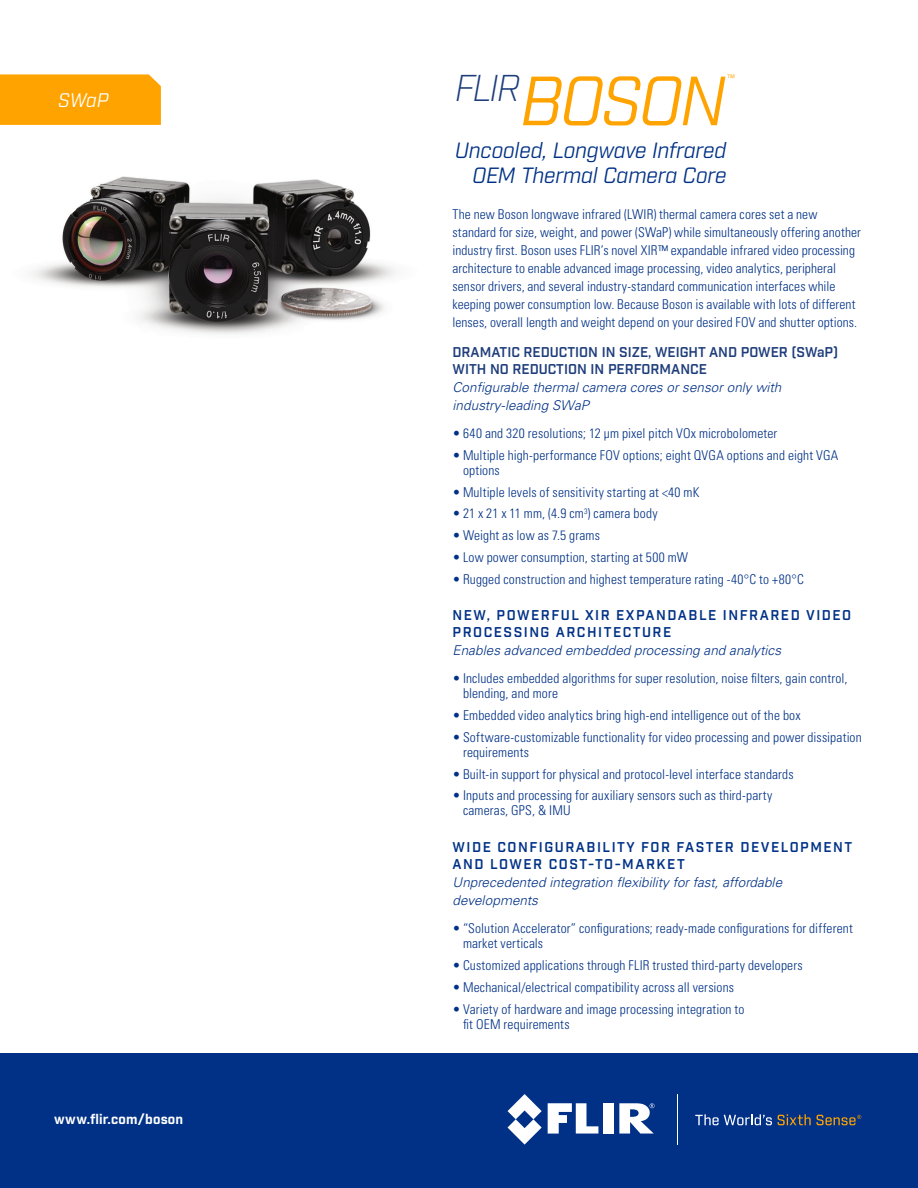
<style>
.page{position:relative;width:918px;height:1188px;background:#fff}
.page>*{position:absolute;margin:0;border:0;box-sizing:border-box;transform-origin:0 0}
.Product_Name{font:italic 67.5px "Industry";letter-spacing:-.045em;color:#ffa300}
.Product_Description{font:italic 21.45px/25.8px "Industry";letter-spacing:-.005em;color:#003186;text-align:right}
.Product_Number{font:italic 19.2px "Industry";color:#fff}
.Subhead{font:600 13.8px/16.5px "Industry";letter-spacing:.11em;color:#003186}
.t1{font:600 13.8px/16.5px "Industry";color:#1e3d7b}
.text{font:300 condensed 13.5px/18px "Univers LT Std";letter-spacing:.01em;color:#003186}
.italic_subhead_level{font:italic 300 13.5px/18px "Univers LT Std";letter-spacing:.005em;color:#003186}
.t2{font:700 13.5px "Industry";letter-spacing:.015em;color:#fff}
.t3{font:10.5px "Univers LT Std";color:#ffa300}
</style>
<div class="page">
<img style="left:33px;top:176px;width:363px;height:158px">
<div style="left:0;top:1053px;width:918px;height:135px;background:#003186"></div>
<svg style="left:548px;top:1103px;width:50px;height:31px"></svg>
<div style="left:603px;top:1103px;width:11px;height:31px;background:#fff"></div>
<svg style="left:508px;top:1094px;width:34px;height:50px"></svg>
<svg style="left:619px;top:1103px;width:36px;height:31px"></svg>
<svg style="left:695px;top:1114px;width:77px;height:11px"></svg>
<svg style="left:778px;top:1114px;width:33px;height:11px"></svg>
<hr style="left:677px;top:1094px;width:1px;height:50px;background:#fff">
<svg style="left:817px;top:1115px;width:44px;height:10px"></svg>
<div style="left:0;top:74px;width:161px;height:51px;background:#ffa300"></div>
<p class="Product_Number" style="left:58px;top:88px;width:52px">SWaP</p>
<p class="t2" style="left:54px;top:1110px;width:131px">www.flir.com/boson</p>
<p class="t3" style="left:726px;top:72px;width:12px">™</p>
<p class="Product_Name" style="left:455px;top:61px;width:273px"><sup>FLIR</sup>BOSON</p>
<p class="Product_Description" style="left:455px;top:138px;width:273px">Uncooled, Longwave Infrared<br>OEM Thermal Camera Core</p>
<p class="text" style="left:453px;top:205px;width:410px">The new Boson longwave infrared (LWIR) thermal camera cores set a new standard for size, weight, and power (SWaP) while simultaneously offering another industry first. Boson uses FLIR’s novel XIR™ expandable infrared video processing architecture to enable advanced image processing, video analytics, peripheral sensor drivers, and several industry-standard communication interfaces while keeping power consumption low. Because Boson is available with lots of different lenses, overall length and weight depend on your desired FOV and shutter options.</p>
<p class="t1" style="left:453px;top:344px;width:387px">DRAMATIC REDUCTION IN SIZE, WEIGHT AND POWER (SWaP)<br>WITH NO REDUCTION IN PERFORMANCE</p>
<p class="italic_subhead_level" style="left:453px;top:378px;width:330px">Configurable thermal camera cores or sensor only with industry-leading SWaP</p>
<p class="text" style="left:453px;top:424px;width:326px">• 640 and 320 resolutions; 12 µm pixel pitch VOx microbolometer</p>
<p class="text" style="left:463px;top:448px;width:377px;line-height:15px;text-indent:-10px">• Multiple high-performance FOV options; eight QVGA options and eight VGA options</p>
<p class="text" style="left:453px;top:483px;width:248px">• Multiple levels of sensitivity starting at &lt;40 mK</p>
<p class="text" style="left:453px;top:505px;width:207px">• 21 x 21 x 11 mm, (4.9 cm<sup>3</sup>) camera body</p>
<p class="text" style="left:453px;top:526px;width:149px">• Weight as low as 7.5 grams</p>
<p class="text" style="left:453px;top:548px;width:237px">• Low power consumption, starting at 500 mW</p>
<p class="text" style="left:453px;top:570px;width:353px">• Rugged construction and highest temperature rating -40°C to +80°C</p>
<p class="Subhead" style="left:453px;top:608px;width:400px">NEW, POWERFUL XIR EXPANDABLE INFRARED VIDEO<br>PROCESSING ARCHITECTURE</p>
<p class="italic_subhead_level" style="left:453px;top:641px;width:330px">Enables advanced embedded processing and analytics</p>
<p class="text" style="left:463px;top:671px;width:386px;line-height:15px;text-indent:-10px">• Includes embedded algorithms for super resolution, noise filters, gain control, blending, and more</p>
<p class="text" style="left:453px;top:706px;width:350px">• Embedded video analytics bring high-end intelligence out of the box</p>
<p class="text" style="left:463px;top:730px;width:400px;line-height:15px;text-indent:-10px">• Software-customizable functionality for video processing and power dissipation requirements</p>
<p class="text" style="left:453px;top:765px;width:343px">• Built-in support for physical and protocol-level interface standards</p>
<p class="text" style="left:463px;top:788px;width:311px;line-height:15px;text-indent:-10px">• Inputs and processing for auxiliary sensors such as third-party cameras, GPS, &amp; IMU</p>
<p class="Subhead" style="left:453px;top:840px;width:401px">WIDE CONFIGURABILITY FOR FASTER DEVELOPMENT<br>AND LOWER COST-TO-MARKET</p>
<p class="italic_subhead_level" style="left:453px;top:873px;width:331px">Unprecedented integration flexibility for fast, affordable developments</p>
<p class="text" style="left:463px;top:921px;width:391px;line-height:15px;text-indent:-10px">• “Solution Accelerator” configurations; ready-made configurations for different market verticals</p>
<p class="text" style="left:453px;top:956px;width:352px">• Customized applications through FLIR trusted third-party developers</p>
<p class="text" style="left:453px;top:978px;width:283px">• Mechanical/electrical compatibility across all versions</p>
<p class="text" style="left:463px;top:1001px;width:283px;line-height:15px;text-indent:-10px">• Variety of hardware and image processing integration to fit OEM requirements</p>
</div>
